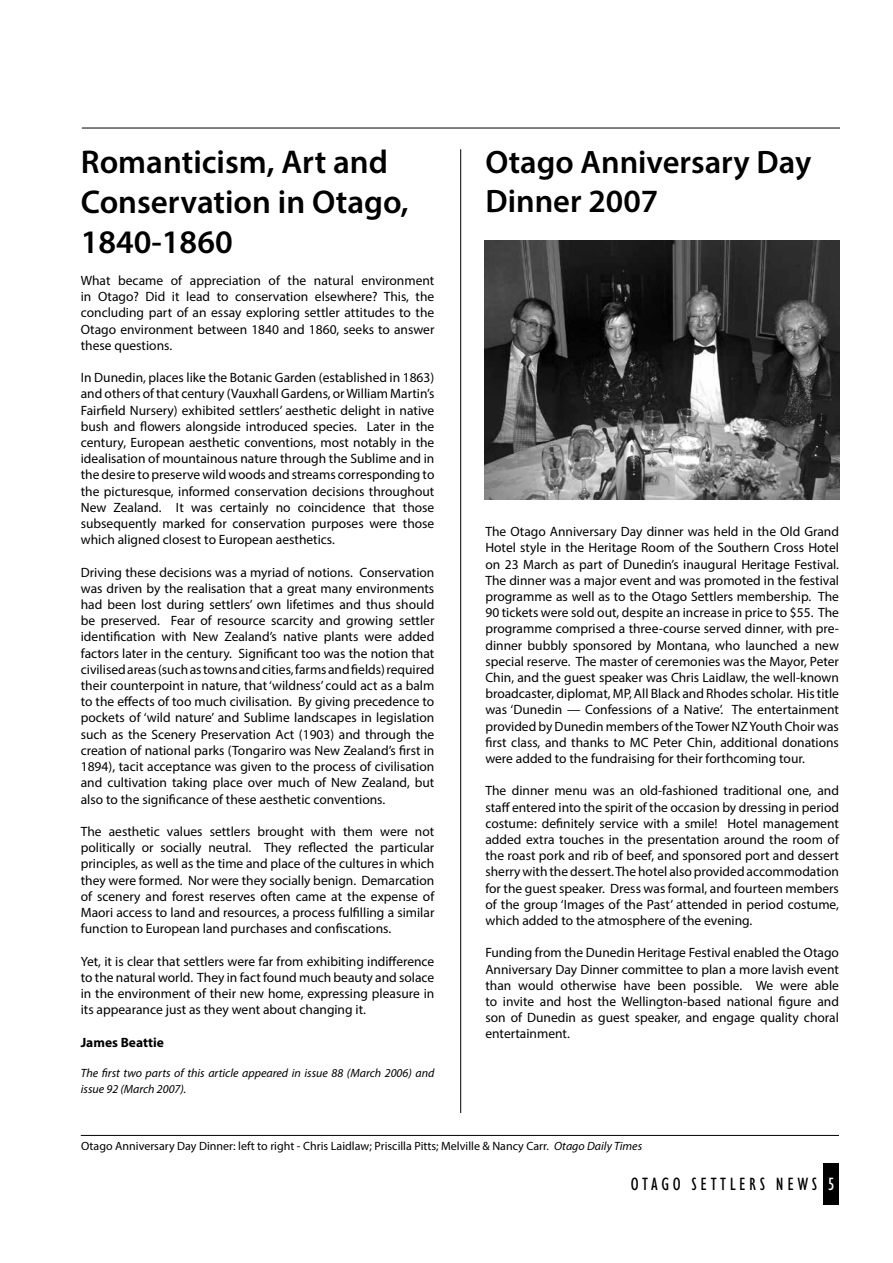
<style>
.page{position:relative;width:893px;height:1263px;background:#fff}
.page>*{position:absolute;margin:0;border:0;box-sizing:border-box;transform-origin:0 0}
.t1{font:600 33px/39.6px "Myriad Pro";color:#000}
.t2{font:600 32.55px/39px "Myriad Pro";color:#000}
.t3{font:condensed 18px "Humanist 521 BT";letter-spacing:.2em;color:#000}
.t4{font:13.5px/16.2px "Myriad Pro";color:#000;text-align:justify}
.t5{font:700 13.5px "Myriad Pro";color:#000}
.t6{font:12px "Myriad Pro";color:#000}
.t7{font:italic 12px/16.2px "Myriad Pro";color:#000}
.s1{font-style:italic}
.s2{color:#fff}
</style>
<div class="page">
<img style="left:485px;top:240px;width:354px;height:260px">
<hr style="left:81px;top:1135px;width:758px;height:1px;background:#000">
<div style="left:823px;top:1164px;width:16px;height:41px;background:#000"></div>
<hr style="left:82px;top:128px;width:758px;height:1px;background:#000">
<hr style="left:460px;top:149px;width:1px;height:964px;background:#000">
<h1 class="t1" style="left:81px;top:142px;width:329px">Romanticism, Art and<br>Conservation in Otago,<br>1840-1860</h1>
<p class="t4" style="left:81px;top:272px;width:355px">What became of appreciation of the natural environment in Otago? Did it lead to conservation elsewhere? This, the concluding part of an essay exploring settler attitudes to the Otago environment between 1840 and 1860, seeks to answer these questions.</p>
<p class="t4" style="left:81px;top:369px;width:355px">In Dunedin, places like the Botanic Garden (established in 1863) and others of that century (Vauxhall Gardens, or William Martin’s Fairfield Nursery) exhibited settlers’ aesthetic delight in native bush and flowers alongside introduced species. Later in the century, European aesthetic conventions, most notably in the idealisation of mountainous nature through the Sublime and in the desire to preserve wild woods and streams corresponding to the picturesque, informed conservation decisions throughout New Zealand. It was certainly no coincidence that those subsequently marked for conservation purposes were those which aligned closest to European aesthetics.</p>
<p class="t4" style="left:81px;top:564px;width:355px">Driving these decisions was a myriad of notions. Conservation was driven by the realisation that a great many environments had been lost during settlers’ own lifetimes and thus should be preserved. Fear of resource scarcity and growing settler identification with New Zealand’s native plants were added factors later in the century. Significant too was the notion that civilised areas (such as towns and cities, farms and fields) required their counterpoint in nature, that ‘wildness’ could act as a balm to the effects of too much civilisation. By giving precedence to pockets of ‘wild nature’ and Sublime landscapes in legislation such as the Scenery Preservation Act (1903) and through the creation of national parks (Tongariro was New Zealand’s first in 1894), tacit acceptance was given to the process of civilisation and cultivation taking place over much of New Zealand, but also to the significance of these aesthetic conventions.</p>
<p class="t4" style="left:81px;top:823px;width:355px">The aesthetic values settlers brought with them were not politically or socially neutral. They reflected the particular principles, as well as the time and place of the cultures in which they were formed. Nor were they socially benign. Demarcation of scenery and forest reserves often came at the expense of Maori access to land and resources, a process fulfilling a similar function to European land purchases and confiscations.</p>
<p class="t4" style="left:81px;top:953px;width:355px">Yet, it is clear that settlers were far from exhibiting indifference to the natural world. They in fact found much beauty and solace in the environment of their new home, expressing pleasure in its appearance just as they went about changing it.</p>
<p class="t5" style="left:81px;top:1033px;width:85px">James Beattie</p>
<p class="t7" style="left:81px;top:1065px;width:355px">The first two parts of this article appeared in issue 88 (March 2006) and issue 92 (March 2007).</p>
<h2 class="t2" style="left:485px;top:142px;width:327px">Otago Anniversary Day<br>Dinner 2007</h2>
<p class="t4" style="left:485px;top:523px;width:355px">The Otago Anniversary Day dinner was held in the Old Grand Hotel style in the Heritage Room of the Southern Cross Hotel on 23 March as part of Dunedin’s inaugural Heritage Festival.<br>The dinner was a major event and was promoted in the festival programme as well as to the Otago Settlers membership. The 90 tickets were sold out, despite an increase in price to $55. The programme comprised a three-course served dinner, with pre&shy;dinner bubbly sponsored by Montana, who launched a new special reserve. The master of ceremonies was the Mayor, Peter Chin, and the guest speaker was Chris Laidlaw, the well-known broadcaster, diplomat, MP, All Black and Rhodes scholar. His title was ‘Dunedin — Confessions of a Native’. The entertainment provided by Dunedin members of the Tower NZ Youth Choir was first class, and thanks to MC Peter Chin, additional donations were added to the fundraising for their forthcoming tour.</p>
<p class="t4" style="left:485px;top:782px;width:355px">The dinner menu was an old-fashioned traditional one, and staff entered into the spirit of the occasion by dressing in period costume: definitely service with a smile! Hotel management added extra touches in the presentation around the room of the roast pork and rib of beef, and sponsored port and dessert sherry with the dessert. The hotel also provided accommodation for the guest speaker. Dress was formal, and fourteen members of the group ‘Images of the Past’ attended in period costume, which added to the atmosphere of the evening.</p>
<p class="t4" style="left:485px;top:944px;width:355px">Funding from the Dunedin Heritage Festival enabled the Otago Anniversary Day Dinner committee to plan a more lavish event than would otherwise have been possible. We were able to invite and host the Wellington-based national figure and son of Dunedin as guest speaker, and engage quality choral entertainment.</p>
<p class="t6" style="left:81px;top:1138px;width:562px">Otago Anniversary Day Dinner: left to right - Chris Laidlaw; Priscilla Pitts; Melville &amp; Nancy Carr. <span class="s1">Otago Daily Times</span></p>
<h3 class="t3" style="left:631px;top:1174px;width:205px">OTAGO SETTLERS NEWS <span class="s2">5</span></h3>
</div>
